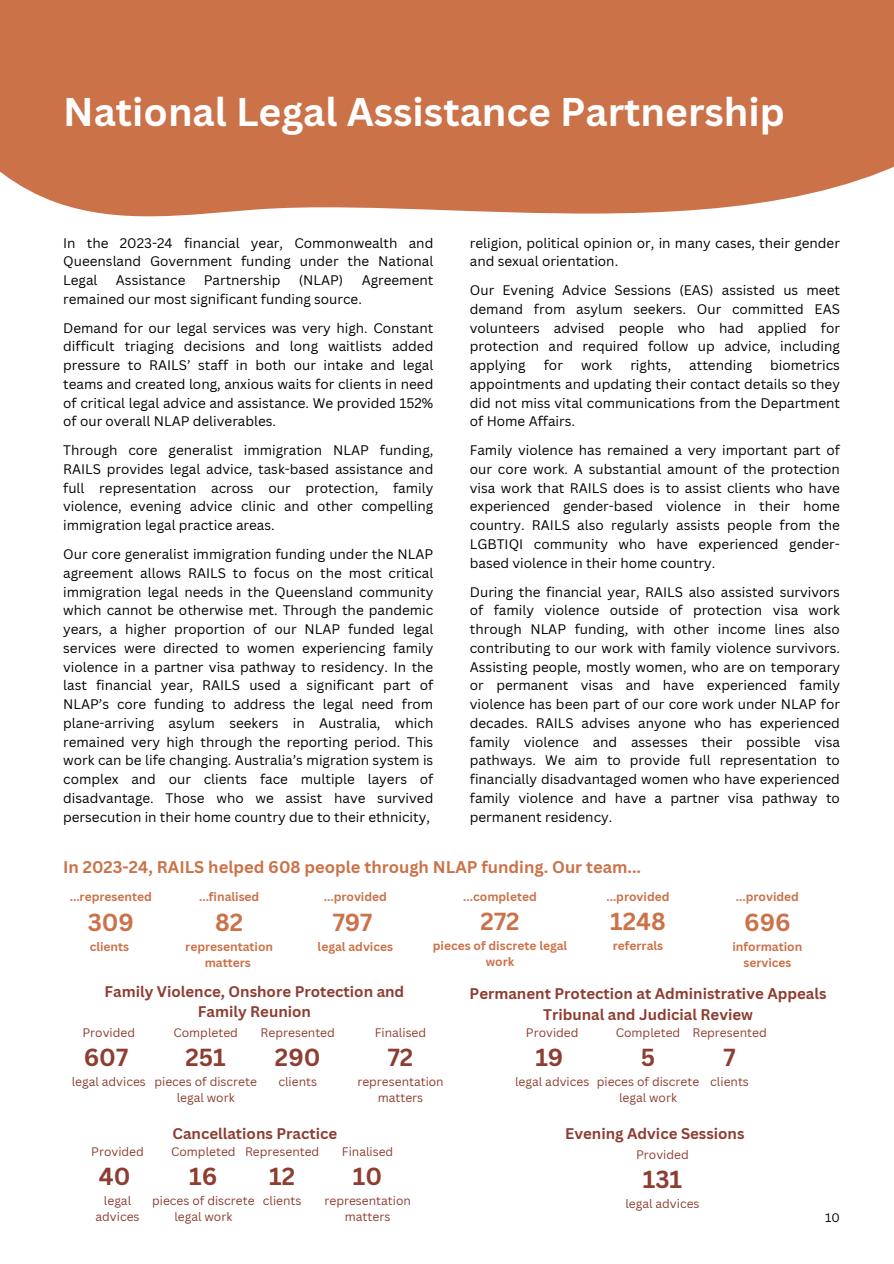
<style>
.page{position:relative;width:894px;height:1264px;background:#fff}
.page>*{position:absolute;margin:0;border:0;box-sizing:border-box;transform-origin:0 0}
.t1{font:700 39px "Canva Sans";color:#fff}
.t2{font:700 24px "Canva Sans";color:#8d3d31}
.t3{font:700 24px "Canva Sans";color:#cb7249}
.t4{font:700 16.5px "Canva Sans";color:#cb7249}
.t5{font:700 15px/20.2px "Canva Sans";color:#8d3d31;text-align:center}
.t6{font:13.5px/18.8px "Canva Sans";color:#000;text-align:justify}
.t7{font:12px/16px "Canva Sans";color:#8d3d31;text-align:center}
.t8{font:700 12px/16px "Canva Sans";color:#cb7249;text-align:center}
.t9{font:12px "Canva Sans";color:#000}
</style>
<div class="page">
<div style="left:0;top:0;width:893px;height:217px;background:#cb7249"></div>
<p class="t1" style="left:63px;top:84px;width:723px">National Legal Assistance Partnership</p>
<h3 class="t6" style="left:63px;top:233px;width:371px">In the 2023-24 financial year, Commonwealth and Queensland Government funding under the National Legal</h3>
<h1 class="t6" style="left:469px;top:233px;width:371px">religion, political opinion or, in many cases, their gender and sexual orientation.</h1>
<h3 class="t6" style="left:469px;top:280px;width:371px">Our Evening Advice Sessions (EAS) assisted us meet demand from asylum seekers. Our committed EAS volunteers advised people who had applied for protection and required follow up advice, including applying</h3>
<h3 class="t6" style="left:116px;top:270px;width:71px">Assistance</h3>
<h3 class="t6" style="left:204px;top:270px;width:78px">Partnership</h3>
<h3 class="t6" style="left:299px;top:270px;width:46px">(NLAP)</h3>
<h3 class="t6" style="left:63px;top:270px;width:371px;text-indent:298px">Agreement remained our most significant funding source.</h3>
<h3 class="t6" style="left:63px;top:318px;width:371px">Demand for our legal services was very high. Constant difficult triaging decisions and long waitlists added pressure to RAILS’ staff in both our intake and legal teams and created long, anxious waits for clients in need of critical legal advice and assistance. We provided 152% of our overall NLAP deliverables.</h3>
<h3 class="t6" style="left:63px;top:440px;width:371px">Through core generalist immigration NLAP funding, RAILS provides legal advice, task-based assistance and full representation across our protection, family violence, evening advice clinic and other compelling immigration legal practice areas.</h3>
<h3 class="t6" style="left:63px;top:544px;width:371px">Our core generalist immigration funding under the NLAP agreement allows RAILS to focus on the most critical immigration legal needs in the Queensland community which cannot be otherwise met. Through the pandemic years, a higher proportion of our NLAP funded legal services were directed to women experiencing family violence in a partner visa pathway to residency. In the last financial year, RAILS used a significant part of NLAP’s core funding to address the legal need from plane-arriving asylum seekers in Australia, which remained very high through the reporting period. This work can be life changing. Australia’s migration system is complex and our clients face multiple layers of disadvantage. Those who we assist have survived persecution in their home country due to their ethnicity,</h3>
<h3 class="t4" style="left:63px;top:855px;width:579px">In 2023-24, RAILS helped 608 people through NLAP funding. Our team...</h3>
<h2 class="t8" style="left:463px;top:888px;width:75px">...completed</h2>
<h2 class="t3" style="left:480px;top:904px;width:40px">272</h2>
<h2 class="t8" style="left:432px;top:937px;width:136px">pieces of discrete legal work</h2>
<h3 class="t6" style="left:543px;top:355px;width:21px">for</h3>
<h3 class="t6" style="left:581px;top:355px;width:33px">work</h3>
<h3 class="t6" style="left:630px;top:355px;width:42px">rights,</h3>
<h3 class="t6" style="left:689px;top:355px;width:64px">attending</h3>
<h3 class="t6" style="left:469px;top:355px;width:371px;text-indent:300px">biometrics appointments and updating their contact details so they did not miss vital communications from the Department of Home Affairs.</h3>
<h3 class="t6" style="left:469px;top:440px;width:371px">Family violence has remained a very important part of our core work. A substantial amount of the protection visa work that RAILS does is to assist clients who have experienced gender-based violence in their home country. RAILS also regularly assists people from the LGBTIQI community who have experienced gender&shy;based violence in their home country.</h3>
<h3 class="t6" style="left:469px;top:582px;width:371px">During the financial year, RAILS also assisted survivors of family violence outside of protection visa work through NLAP funding, with other income lines also contributing to our work with family violence survivors.<br>Assisting people, mostly women, who are on temporary or permanent visas and have experienced family violence has been part of our core work under NLAP for decades. RAILS advises anyone who has experienced family violence and assesses their possible visa pathways. We aim to provide full representation to financially disadvantaged women who have experienced family violence and have a partner visa pathway to permanent residency.</h3>
<h4 class="t8" style="left:606px;top:888px;width:65px">...provided</h4>
<h4 class="t3" style="left:610px;top:904px;width:57px">1248</h4>
<h4 class="t8" style="left:612px;top:937px;width:52px">referrals</h4>
<h4 class="t8" style="left:199px;top:888px;width:62px">...finalised</h4>
<h4 class="t3" style="left:215px;top:904px;width:30px">82</h4>
<h4 class="t8" style="left:185px;top:937px;width:89px">representation matters</h4>
<h4 class="t8" style="left:324px;top:888px;width:65px">...provided</h4>
<h4 class="t3" style="left:332px;top:904px;width:41px">797</h4>
<h4 class="t8" style="left:317px;top:937px;width:77px">legal advices</h4>
<h4 class="t8" style="left:735px;top:888px;width:65px">...provided</h4>
<h4 class="t3" style="left:744px;top:904px;width:48px">696</h4>
<h4 class="t8" style="left:732px;top:937px;width:71px">information services</h4>
<h4 class="t8" style="left:70px;top:888px;width:84px">...represented</h4>
<h4 class="t3" style="left:88px;top:904px;width:48px">309</h4>
<h4 class="t8" style="left:90px;top:937px;width:41px">clients</h4>
<p class="t5" style="left:105px;top:981px;width:301px">Family Violence, Onshore Protection and<br>Family Reunion</p>
<p class="t7" style="left:82px;top:1024px;width:54px">Provided</p>
<p class="t2" style="left:84px;top:1040px;width:46px">607</p>
<p class="t7" style="left:72px;top:1073px;width:76px">legal advices</p>
<p class="t7" style="left:173px;top:1024px;width:66px">Completed</p>
<p class="t2" style="left:185px;top:1040px;width:42px">251</p>
<p class="t7" style="left:154px;top:1073px;width:104px">pieces of discrete legal work</p>
<p class="t7" style="left:260px;top:1024px;width:76px">Represented</p>
<p class="t2" style="left:275px;top:1040px;width:47px">290</p>
<p class="t7" style="left:278px;top:1073px;width:40px">clients</p>
<h2 class="t7" style="left:375px;top:1024px;width:53px">Finalised</h2>
<p class="t2" style="left:387px;top:1040px;width:27px">72</p>
<p class="t7" style="left:357px;top:1073px;width:88px">representation matters</p>
<p class="t7" style="left:91px;top:1143px;width:54px">Provided</p>
<p class="t2" style="left:99px;top:1159px;width:33px">40</p>
<p class="t7" style="left:95px;top:1192px;width:45px">legal advices</p>
<p class="t5" style="left:172px;top:1122px;width:166px">Cancellations Practice</p>
<p class="t7" style="left:171px;top:1143px;width:66px">Completed</p>
<p class="t2" style="left:189px;top:1159px;width:30px">16</p>
<p class="t7" style="left:152px;top:1192px;width:104px">pieces of discrete legal work</p>
<h2 class="t7" style="left:245px;top:1143px;width:76px">Represented</h2>
<p class="t2" style="left:269px;top:1159px;width:27px">12</p>
<p class="t7" style="left:263px;top:1192px;width:40px">clients</p>
<p class="t7" style="left:342px;top:1143px;width:53px">Finalised</p>
<p class="t2" style="left:353px;top:1159px;width:31px">10</p>
<p class="t7" style="left:324px;top:1192px;width:88px">representation matters</p>
<p class="t5" style="left:469px;top:983px;width:358px">Permanent Protection at Administrative Appeals<br>Tribunal and Judicial Review</p>
<p class="t7" style="left:526px;top:1024px;width:54px">Provided</p>
<p class="t2" style="left:535px;top:1040px;width:30px">19</p>
<p class="t7" style="left:515px;top:1073px;width:76px">legal advices</p>
<p class="t7" style="left:615px;top:1024px;width:66px">Completed</p>
<p class="t2" style="left:640px;top:1040px;width:16px">5</p>
<p class="t7" style="left:596px;top:1073px;width:104px">pieces of discrete legal work</p>
<h2 class="t7" style="left:692px;top:1024px;width:76px">Represented</h2>
<p class="t2" style="left:723px;top:1040px;width:14px">7</p>
<p class="t7" style="left:710px;top:1073px;width:40px">clients</p>
<h4 class="t5" style="left:565px;top:1122px;width:181px">Evening Advice Sessions</h4>
<h2 class="t7" style="left:636px;top:1146px;width:54px">Provided</h2>
<p class="t2" style="left:642px;top:1162px;width:41px">131</p>
<p class="t7" style="left:625px;top:1195px;width:76px">legal advices</p>
<p class="t9" style="left:824px;top:1209px;width:16px">10</p>
</div>
